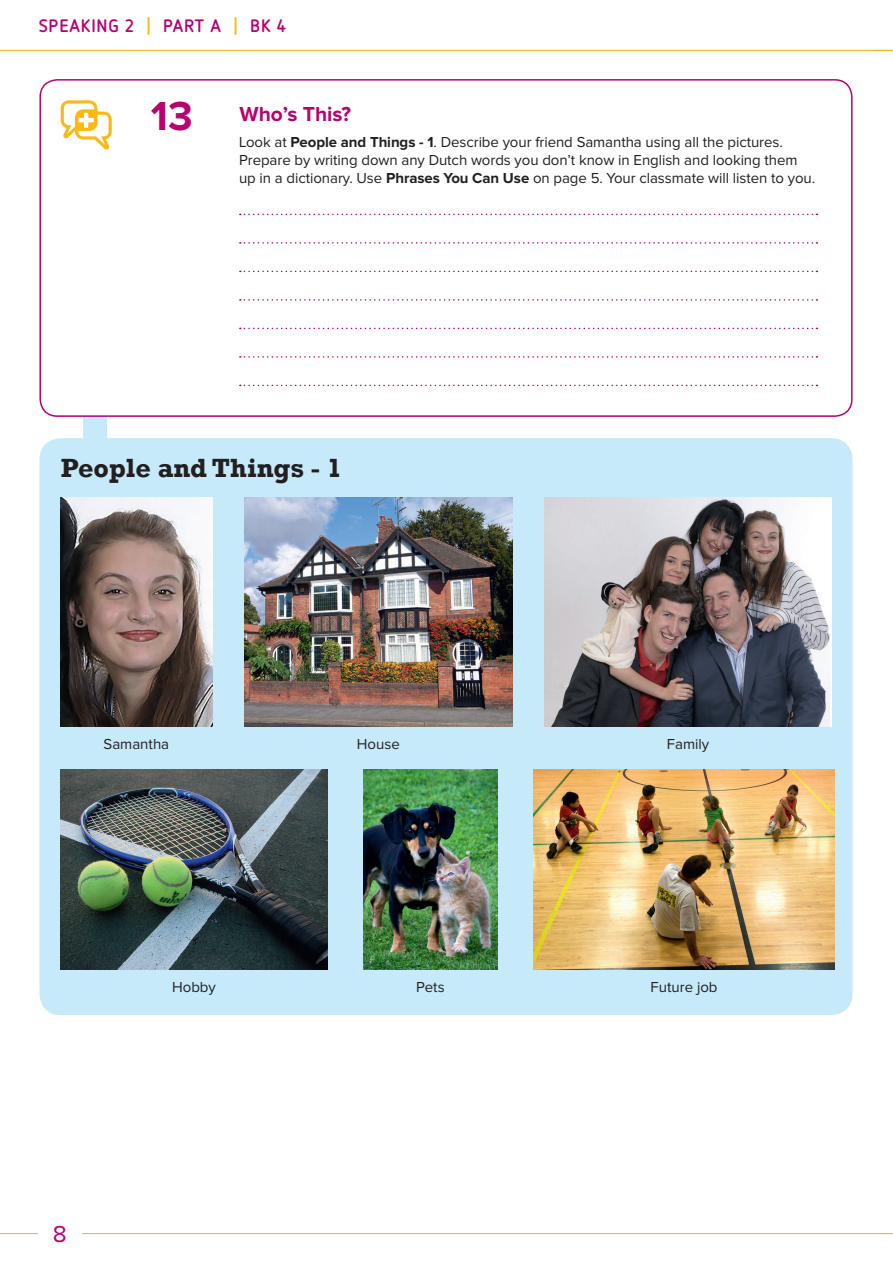
<style>
.page{position:relative;width:893px;height:1265px;background:#fff}
.page>*{position:absolute;margin:0;border:0;box-sizing:border-box;transform-origin:0 0}
.t1{font:700 42px "Proxima Nova";color:#ba0170}
.t2{font:700 27px "Rockwell";color:#231f20}
.t3{font:24px "Proxima Nova";color:#ba0170}
.t4{font:700 21px "Proxima Nova";color:#ba0170}
.t5{font:700 18px "Netto OT";letter-spacing:.05em;color:#ba0170}
.t6{font:15px/18px "Proxima Nova";letter-spacing:-.005em;color:#231f20}
.s1{color:#fcb814}
.s2{font-weight:700}
</style>
<div class="page">
<hr style="left:0;top:1233px;width:893px;height:1px;background:#fcb814">
<div style="left:38px;top:1209px;width:44px;height:43px;background:#fff"></div>
<hr style="left:0;top:50px;width:893px;height:1px;background:#fcb814">
<div style="left:39px;top:438px;width:813px;height:577px;background:#c6eafa;border-radius:21px"></div>
<svg style="left:240px;top:214px;width:577px;height:1px"></svg>
<svg style="left:240px;top:242px;width:577px;height:2px"></svg>
<svg style="left:240px;top:271px;width:577px;height:1px"></svg>
<svg style="left:240px;top:299px;width:577px;height:2px"></svg>
<svg style="left:240px;top:328px;width:577px;height:1px"></svg>
<svg style="left:71px;top:356px;width:746px;height:184px"></svg>
<img style="left:61px;top:770px;width:266px;height:200px">
<img style="left:364px;top:770px;width:133px;height:200px">
<img style="left:533px;top:770px;width:301px;height:200px">
<img style="left:545px;top:498px;width:286px;height:229px">
<img style="left:244px;top:498px;width:268px;height:229px">
<img style="left:61px;top:498px;width:151px;height:229px">
<svg style="left:61px;top:100px;width:51px;height:50px"></svg>
<p class="t5" style="left:39px;top:15px;width:249px">SPEAKING 2 <span class="s1">|</span> PART A <span class="s1">|</span> BK 4</p>
<h1 class="t1" style="left:151px;top:97px;width:43px">13</h1>
<h3 class="t4" style="left:239px;top:104px;width:113px">Who’s This?</h3>
<p class="t6" style="left:239px;top:134px;width:577px">Look at <span class="s2">People and Things - 1</span>. Describe your friend Samantha using all the pictures.<br>Prepare by writing down any Dutch words you don’t know in English and looking them up in a dictionary. Use <span class="s2">Phrases You Can Use</span> on page 5. Your classmate will listen to you.</p>
<h2 class="t2" style="left:61px;top:452px;width:283px">People and Things - 1</h2>
<p class="t6" style="left:104px;top:736px;width:67px">Samantha</p>
<p class="t6" style="left:357px;top:736px;width:44px">House</p>
<p class="t6" style="left:667px;top:736px;width:44px">Family</p>
<h3 class="t3" style="left:53px;top:1223px;width:15px">8</h3>
<p class="t6" style="left:172px;top:979px;width:45px">Hobby</p>
<p class="t6" style="left:416px;top:979px;width:30px">Pets</p>
<p class="t6" style="left:650px;top:979px;width:69px">Future job</p>
</div>
